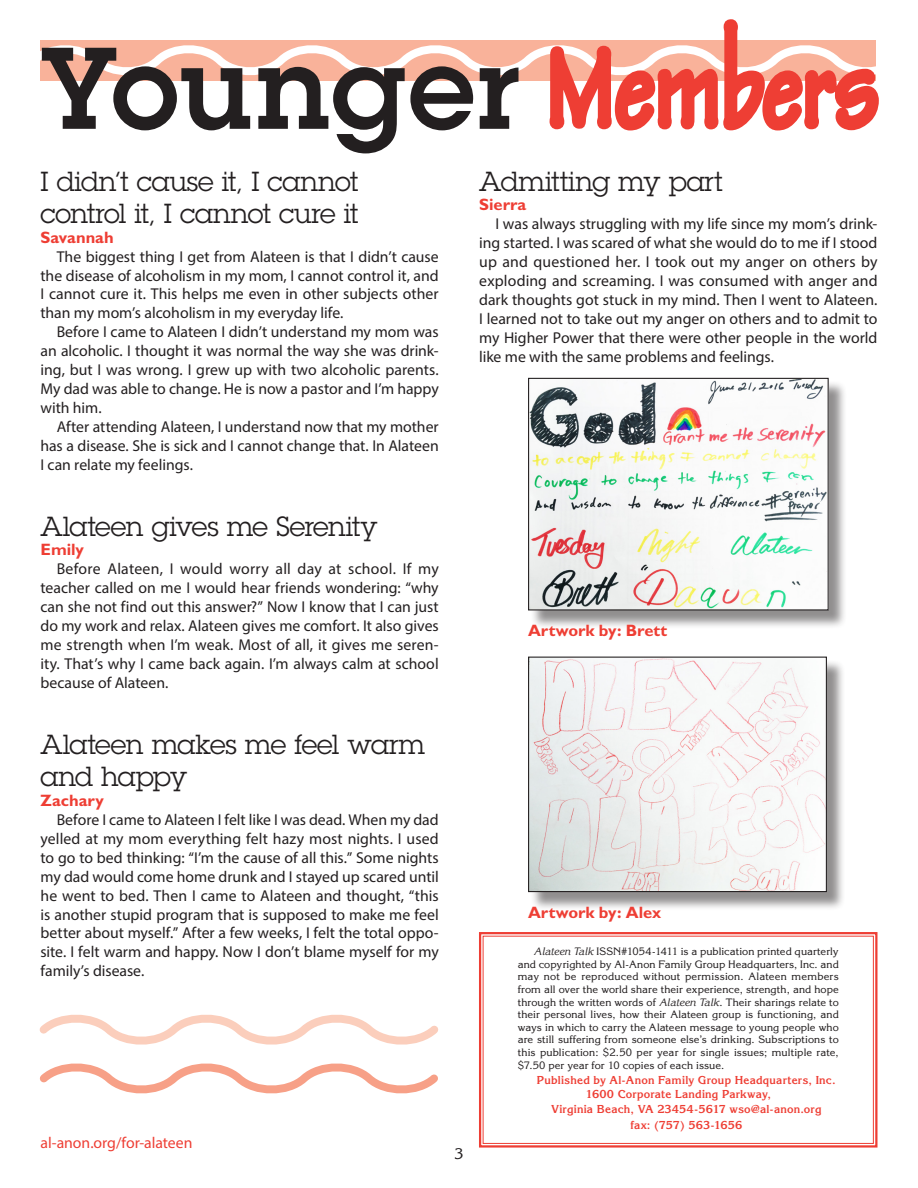
<style>
.page{position:relative;width:918px;height:1188px;background:#fff}
.page>*{position:absolute;margin:0;border:0;box-sizing:border-box;transform-origin:0 0}
.body_text{font:600 113.55px "Lubalin Graph";letter-spacing:.02em;color:#231f20}
.sub_head{font:27px/32.4px "Lubalin Graph";letter-spacing:-.01em;color:#231f20}
.by_line{font:700 16.5px "Gill Sans";color:#ee3e34}
.body_text-2{font:15.75px/18.9px "Myriad Pro";letter-spacing:-.005em;color:#231f20;text-align:justify}
.body_text-3{font:15.75px "Myriad Pro";color:#ee3e34}
.t1{font:15px "Korinna";color:#231f20}
.body_text-4{font:700 11.25px/13.5px "Korinna";letter-spacing:.015em;color:#ee3e34}
.body_text-5{font:10.5px/12.6px "Korinna";letter-spacing:.005em;color:#231f20;text-align:justify}
.s1{font-style:italic}
</style>
<div class="page">
<svg style="left:40px;top:40px;width:507px;height:41px"></svg>
<svg style="left:547px;top:19px;width:332px;height:112px"></svg>
<svg style="left:479px;top:932px;width:399px;height:216px"></svg>
<div style="left:483px;top:936px;width:391px;height:208px;border:1px solid #ee3e34"></div>
<svg style="left:39px;top:1014px;width:400px;height:80px"></svg>
<div style="left:530px;top:659px;width:316px;height:252px;background:#231f20;opacity:.5"></div>
<img style="left:530px;top:659px;width:295px;height:231px">
<div style="left:528px;top:657px;width:299px;height:235px;border:1px solid #231f20"></div>
<div style="left:530px;top:380px;width:317px;height:249px;background:#231f20;opacity:.5"></div>
<img style="left:530px;top:380px;width:297px;height:228px">
<div style="left:528px;top:378px;width:301px;height:232px;border:1px solid #231f20"></div>
<p class="body_text" style="left:41px;top:13px;width:481px">Younger</p>
<p class="sub_head" style="left:40px;top:164px;width:320px">I didn’t cause it, I cannot control it, I cannot cure it</p>
<p class="by_line" style="left:40px;top:227px;width:75px">Savannah</p>
<p class="body_text-2" style="left:40px;top:247px;width:400px;text-indent:16px">The biggest thing I get from Alateen is that I didn’t cause the disease of alcoholism in my mom, I cannot control it, and I cannot cure it. This helps me even in other subjects other than my mom’s alcoholism in my everyday life.</p>
<p class="body_text-2" style="left:40px;top:322px;width:400px;text-indent:16px">Before I came to Alateen I didn’t understand my mom was an alcoholic. I thought it was normal the way she was drink‑ ing, but I was wrong. I grew up with two alcoholic parents.<br>My dad was able to change. He is now a pastor and I’m happy with him.</p>
<p class="body_text-2" style="left:40px;top:417px;width:400px;text-indent:16px">After attending Alateen, I understand now that my mother has a disease. She is sick and I cannot change that. In Alateen I can relate my feelings.</p>
<p class="sub_head" style="left:40px;top:510px;width:339px">Alateen gives me Serenity</p>
<p class="by_line" style="left:40px;top:540px;width:45px">Emily</p>
<p class="body_text-2" style="left:40px;top:559px;width:400px;text-indent:16px">Before Alateen, I would worry all day at school. If my teacher called on me I would hear friends wondering: “why can she not find out this answer?” Now I know that I can just do my work and relax. Alateen gives me comfort. It also gives me strength when I’m weak. Most of all, it gives me seren‑ ity. That’s why I came back again. I’m always calm at school because of Alateen.</p>
<p class="sub_head" style="left:479px;top:164px;width:245px">Admitting my part</p>
<p class="by_line" style="left:479px;top:195px;width:49px">Sierra</p>
<p class="body_text-2" style="left:479px;top:214px;width:400px;text-indent:16px">I was always struggling with my life since my mom’s drink‑ ing started. I was scared of what she would do to me if I stood up and questioned her. I took out my anger on others by exploding and screaming. I was consumed with anger and dark thoughts got stuck in my mind. Then I went to Alateen.<br>I learned not to take out my anger on others and to admit to my Higher Power that there were other people in the world like me with the same problems and feelings.</p>
<p class="by_line" style="left:528px;top:621px;width:141px">Artwork by: Brett</p>
<p class="sub_head" style="left:40px;top:728px;width:386px">Alateen makes me feel warm and happy</p>
<p class="by_line" style="left:40px;top:791px;width:65px">Zachary</p>
<p class="body_text-2" style="left:40px;top:810px;width:400px;text-indent:16px">Before I came to Alateen I felt like I was dead. When my dad yelled at my mom everything felt hazy most nights. I used to go to bed thinking: “I’m the cause of all this.” Some nights my dad would come home drunk and I stayed up scared until he went to bed. Then I came to Alateen and thought, “this is another stupid program that is supposed to make me feel better about myself.” After a few weeks, I felt the total oppo‑ site. I felt warm and happy. Now I don’t blame myself for my family’s disease.</p>
<p class="body_text-3" style="left:40px;top:1133px;width:154px">al‑anon.org/for-alateen</p>
<p class="t1" style="left:455px;top:1144px;width:10px">3</p>
<p class="by_line" style="left:528px;top:903px;width:135px">Artwork by: Alex</p>
<p class="body_text-5" style="left:518px;top:945px;width:323px;text-indent:16px"><span class="s1">Alateen Talk</span> ISSN#1054-1411 is a publication printed quarterly and copyrighted by Al‑Anon Family Group Headquarters, Inc. and may not be reproduced without permission. Alateen members from all over the world share their experience, strength, and hope through the written words of <span class="s1">Alateen Talk</span>. Their sharings relate to their personal lives, how their Alateen group is functioning, and ways in which to carry the Alateen message to young people who are still suffering from someone else’s drinking. Subscriptions to this publication: $2.50 per year for single issues; multiple rate, $7.50 per year for 10 copies of each issue.</p>
<p class="body_text-4" style="left:585px;top:1073px;width:252px;text-indent:-48px">Published by Al‑Anon Family Group Headquarters, Inc.<br>1600 Corporate Landing Parkway,</p>
<p class="body_text-4" style="left:551px;top:1103px;width:272px">Virginia Beach, VA 23454-5617 wso@al‑anon.org</p>
<p class="body_text-4" style="left:630px;top:1118px;width:113px">fax: (757) 563-1656</p>
</div>
